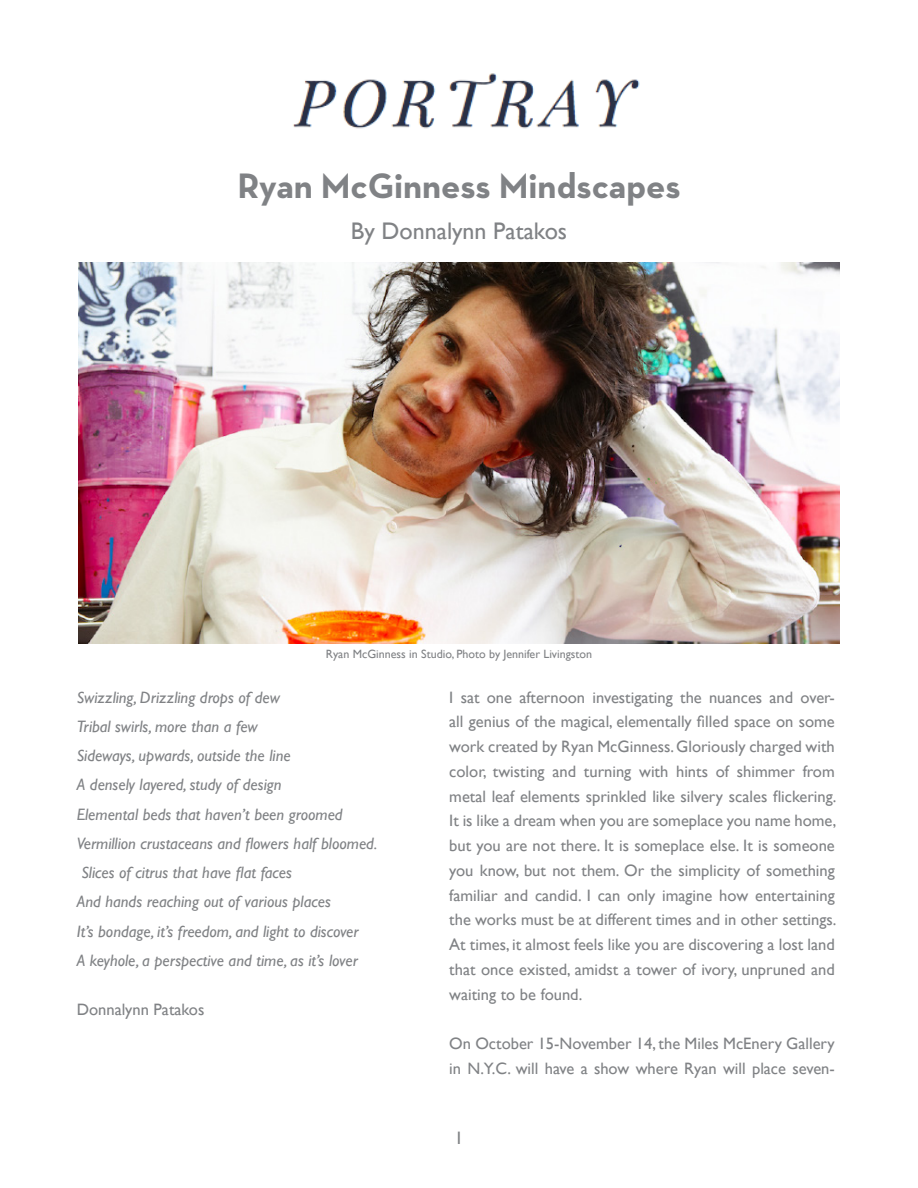
<style>
.page{position:relative;width:918px;height:1188px;background:#fff}
.page>*{position:absolute;margin:0;border:0;box-sizing:border-box;transform-origin:0 0}
.t1{font:700 36px "Neutra Text";color:#808285}
.t2{font:24px "Gill Sans";color:#808285}
.t3{font:18px "Gill Sans";color:#808285}
.t4{font:16.5px/24.8px "Gill Sans";color:#808285;text-align:justify}
.t5{font:italic 16.5px "Gill Sans";color:#808285}
.t6{font:12px "Gill Sans";color:#808285}
</style>
<div class="page">
<img style="left:293px;top:73px;width:347px;height:56px">
<img style="left:78px;top:262px;width:762px;height:381px">
<p class="t1" style="left:237px;top:163px;width:445px">Ryan McGinness Mindscapes</p>
<p class="t2" style="left:351px;top:217px;width:218px">By Donnalynn Patakos</p>
<p class="t6" style="left:326px;top:647px;width:268px">Ryan McGinness in Studio, Photo by Jennifer Livingston</p>
<p class="t5" style="left:77px;top:688px;width:205px">Swizzling, Drizzling drops of dew</p>
<p class="t5" style="left:77px;top:717px;width:182px">Tribal swirls, more than a few</p>
<p class="t5" style="left:77px;top:746px;width:215px">Sideways, upwards, outside the line</p>
<p class="t5" style="left:77px;top:775px;width:206px">A densely layered, study of design</p>
<p class="t5" style="left:77px;top:805px;width:267px">Elemental beds that haven’t been groomed</p>
<p class="t5" style="left:77px;top:834px;width:302px">Vermillion crustaceans and flowers half bloomed.</p>
<p class="t5" style="left:81px;top:863px;width:212px">Slices of citrus that have flat faces</p>
<p class="t5" style="left:77px;top:892px;width:256px">And hands reaching out of various places</p>
<p class="t5" style="left:77px;top:922px;width:283px">It’s bondage, it’s freedom, and light to discover</p>
<p class="t5" style="left:77px;top:951px;width:283px">A keyhole, a perspective and time, as it’s lover</p>
<p class="t4" style="left:77px;top:997px;width:129px">Donnalynn Patakos</p>
<p class="t4" style="left:449px;top:684px;width:389px">I sat one afternoon investigating the nuances and over&shy;all genius of the magical, elementally filled space on some work created by Ryan McGinness. Gloriously charged with color, twisting and turning with hints of shimmer from metal leaf elements sprinkled like silvery scales flickering.<br>It is like a dream when you are someplace you name home, but you are not there. It is someplace else. It is someone you know, but not them. Or the simplicity of something familiar and candid. I can only imagine how entertaining the works must be at different times and in other settings.<br>At times, it almost feels like you are discovering a lost land that once existed, amidst a tower of ivory, unpruned and waiting to be found.</p>
<p class="t4" style="left:449px;top:1031px;width:387px">On October 15-November 14, the Miles McEnery Gallery in N.Y.C. will have a show where Ryan will place seven-</p>
<p class="t3" style="left:454px;top:1128px;width:10px">1</p>
</div>
